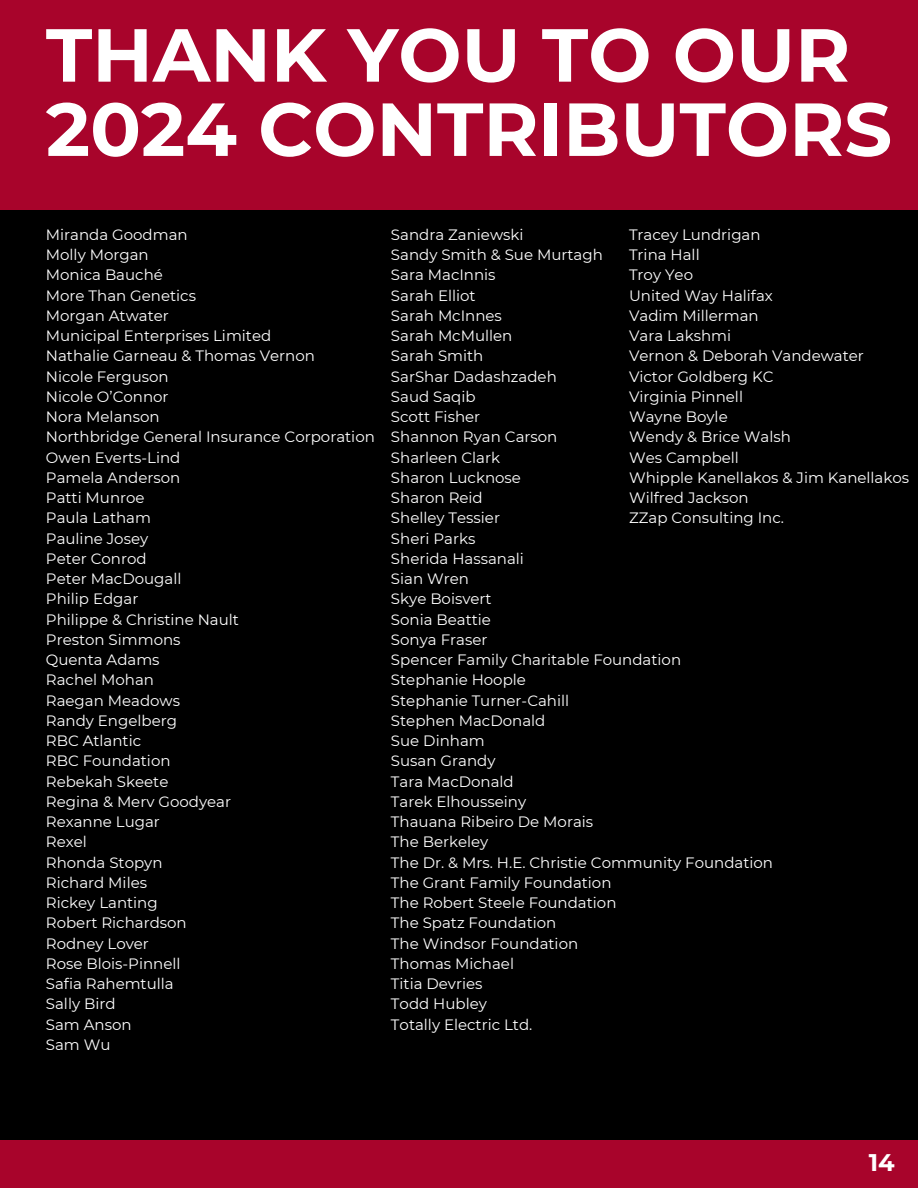
<style>
.page{position:relative;width:918px;height:1188px;background:#000}
.page>*{position:absolute;margin:0;border:0;box-sizing:border-box;transform-origin:0 0}
.t1{font:700 75px/74.2px "Montserrat";color:#fff}
.t2{font:700 24px "Montserrat";color:#fff}
.t3{font:15px "Montserrat";color:#fff}
</style>
<div class="page">
<div style="left:0;top:0;width:918px;height:210px;background:#a8042b"></div>
<div style="left:0;top:1140px;width:918px;height:48px;background:#a8042b"></div>
<p class="t1" style="left:46px;top:18px;width:848px">THANK YOU TO OUR<br>2024 CONTRIBUTORS</p>
<h1 class="t3" style="left:46px;top:225px;width:143px">Miranda Goodman</h1>
<p class="t3" style="left:46px;top:246px;width:104px">Molly Morgan</p>
<p class="t3" style="left:46px;top:266px;width:119px">Monica Bauché</p>
<p class="t3" style="left:46px;top:286px;width:152px">More Than Genetics</p>
<p class="t3" style="left:46px;top:306px;width:124px">Morgan Atwater</p>
<p class="t3" style="left:46px;top:327px;width:227px">Municipal Enterprises Limited</p>
<p class="t3" style="left:46px;top:347px;width:271px">Nathalie Garneau &amp; Thomas Vernon</p>
<p class="t3" style="left:46px;top:367px;width:124px">Nicole Ferguson</p>
<p class="t3" style="left:46px;top:387px;width:124px">Nicole O’Connor</p>
<p class="t3" style="left:46px;top:408px;width:115px">Nora Melanson</p>
<p class="t3" style="left:46px;top:428px;width:331px">Northbridge General Insurance Corporation</p>
<p class="t3" style="left:46px;top:448px;width:136px">Owen Everts-Lind</p>
<p class="t3" style="left:46px;top:468px;width:136px">Pamela Anderson</p>
<p class="t3" style="left:46px;top:489px;width:100px">Patti Munroe</p>
<p class="t3" style="left:46px;top:509px;width:107px">Paula Latham</p>
<p class="t3" style="left:46px;top:529px;width:104px">Pauline Josey</p>
<p class="t3" style="left:46px;top:549px;width:102px">Peter Conrod</p>
<p class="t3" style="left:46px;top:570px;width:137px">Peter MacDougall</p>
<p class="t3" style="left:46px;top:590px;width:94px">Philip Edgar</p>
<p class="t3" style="left:46px;top:610px;width:195px">Philippe &amp; Christine Nault</p>
<p class="t3" style="left:46px;top:630px;width:136px">Preston Simmons</p>
<p class="t3" style="left:46px;top:651px;width:115px">Quenta Adams</p>
<p class="t3" style="left:46px;top:671px;width:110px">Rachel Mohan</p>
<p class="t3" style="left:46px;top:691px;width:136px">Raegan Meadows</p>
<p class="t3" style="left:46px;top:711px;width:133px">Randy Engelberg</p>
<p class="t3" style="left:46px;top:732px;width:97px">RBC Atlantic</p>
<p class="t3" style="left:46px;top:752px;width:126px">RBC Foundation</p>
<p class="t3" style="left:46px;top:772px;width:124px">Rebekah Skeete</p>
<p class="t3" style="left:46px;top:792px;width:187px">Regina &amp; Merv Goodyear</p>
<p class="t3" style="left:46px;top:813px;width:116px">Rexanne Lugar</p>
<p class="t3" style="left:46px;top:833px;width:42px">Rexel</p>
<p class="t3" style="left:46px;top:853px;width:118px">Rhonda Stopyn</p>
<p class="t3" style="left:46px;top:873px;width:103px">Richard Miles</p>
<p class="t3" style="left:46px;top:894px;width:113px">Rickey Lanting</p>
<p class="t3" style="left:46px;top:914px;width:142px">Robert Richardson</p>
<p class="t3" style="left:46px;top:934px;width:105px">Rodney Lover</p>
<p class="t3" style="left:46px;top:954px;width:136px">Rose Blois-Pinnell</p>
<p class="t3" style="left:46px;top:975px;width:129px">Safia Rahemtulla</p>
<p class="t3" style="left:46px;top:995px;width:71px">Sally Bird</p>
<p class="t3" style="left:46px;top:1015px;width:87px">Sam Anson</p>
<p class="t3" style="left:46px;top:1035px;width:66px">Sam Wu</p>
<p class="t3" style="left:391px;top:225px;width:134px">Sandra Zaniewski</p>
<p class="t3" style="left:391px;top:246px;width:213px">Sandy Smith &amp; Sue Murtagh</p>
<p class="t3" style="left:391px;top:266px;width:106px">Sara MacInnis</p>
<p class="t3" style="left:391px;top:286px;width:86px">Sarah Elliot</p>
<p class="t3" style="left:391px;top:306px;width:112px">Sarah McInnes</p>
<p class="t3" style="left:391px;top:327px;width:123px">Sarah McMullen</p>
<p class="t3" style="left:391px;top:347px;width:94px">Sarah Smith</p>
<p class="t3" style="left:391px;top:367px;width:167px">SarShar Dadashzadeh</p>
<p class="t3" style="left:391px;top:387px;width:86px">Saud Saqib</p>
<p class="t3" style="left:391px;top:408px;width:91px">Scott Fisher</p>
<p class="t3" style="left:391px;top:428px;width:168px">Shannon Ryan Carson</p>
<p class="t3" style="left:391px;top:448px;width:111px">Sharleen Clark</p>
<p class="t3" style="left:391px;top:468px;width:132px">Sharon Lucknose</p>
<p class="t3" style="left:391px;top:489px;width:93px">Sharon Reid</p>
<p class="t3" style="left:391px;top:509px;width:111px">Shelley Tessier</p>
<p class="t3" style="left:391px;top:529px;width:86px">Sheri Parks</p>
<p class="t3" style="left:391px;top:549px;width:135px">Sherida Hassanali</p>
<p class="t3" style="left:391px;top:570px;width:80px">Sian Wren</p>
<p class="t3" style="left:391px;top:590px;width:102px">Skye Boisvert</p>
<p class="t3" style="left:391px;top:610px;width:102px">Sonia Beattie</p>
<p class="t3" style="left:391px;top:630px;width:98px">Sonya Fraser</p>
<p class="t3" style="left:391px;top:651px;width:292px">Spencer Family Charitable Foundation</p>
<p class="t3" style="left:391px;top:671px;width:136px">Stephanie Hoople</p>
<p class="t3" style="left:391px;top:691px;width:180px">Stephanie Turner-Cahill</p>
<p class="t3" style="left:391px;top:711px;width:156px">Stephen MacDonald</p>
<p class="t3" style="left:391px;top:732px;width:95px">Sue Dinham</p>
<p class="t3" style="left:391px;top:752px;width:106px">Susan Grandy</p>
<p class="t3" style="left:391px;top:772px;width:124px">Tara MacDonald</p>
<p class="t3" style="left:391px;top:792px;width:137px">Tarek Elhousseiny</p>
<p class="t3" style="left:391px;top:813px;width:204px">Thauana Ribeiro De Morais</p>
<p class="t3" style="left:391px;top:833px;width:99px">The Berkeley</p>
<p class="t3" style="left:391px;top:853px;width:384px">The Dr. &amp; Mrs. H.E. Christie Community Foundation</p>
<p class="t3" style="left:391px;top:873px;width:222px">The Grant Family Foundation</p>
<p class="t3" style="left:391px;top:894px;width:227px">The Robert Steele Foundation</p>
<p class="t3" style="left:391px;top:914px;width:167px">The Spatz Foundation</p>
<p class="t3" style="left:391px;top:934px;width:189px">The Windsor Foundation</p>
<p class="t3" style="left:391px;top:954px;width:125px">Thomas Michael</p>
<p class="t3" style="left:391px;top:975px;width:93px">Titia Devries</p>
<p class="t3" style="left:391px;top:995px;width:97px">Todd Hubley</p>
<p class="t3" style="left:391px;top:1015px;width:143px">Totally Electric Ltd.</p>
<p class="t3" style="left:629px;top:225px;width:133px">Tracey Lundrigan</p>
<p class="t3" style="left:629px;top:246px;width:72px">Trina Hall</p>
<p class="t3" style="left:629px;top:266px;width:66px">Troy Yeo</p>
<p class="t3" style="left:629px;top:286px;width:145px">United Way Halifax</p>
<p class="t3" style="left:629px;top:306px;width:131px">Vadim Millerman</p>
<p class="t3" style="left:629px;top:327px;width:104px">Vara Lakshmi</p>
<p class="t3" style="left:629px;top:347px;width:236px">Vernon &amp; Deborah Vandewater</p>
<p class="t3" style="left:629px;top:367px;width:146px">Victor Goldberg KC</p>
<p class="t3" style="left:629px;top:387px;width:116px">Virginia Pinnell</p>
<p class="t3" style="left:629px;top:408px;width:100px">Wayne Boyle</p>
<p class="t3" style="left:629px;top:428px;width:163px">Wendy &amp; Brice Walsh</p>
<p class="t3" style="left:629px;top:448px;width:111px">Wes Campbell</p>
<p class="t3" style="left:629px;top:468px;width:282px">Whipple Kanellakos &amp; Jim Kanellakos</p>
<p class="t3" style="left:629px;top:489px;width:121px">Wilfred Jackson</p>
<p class="t3" style="left:629px;top:509px;width:157px">ZZap Consulting Inc.</p>
<p class="t2" style="left:869px;top:1148px;width:27px">14</p>
</div>
